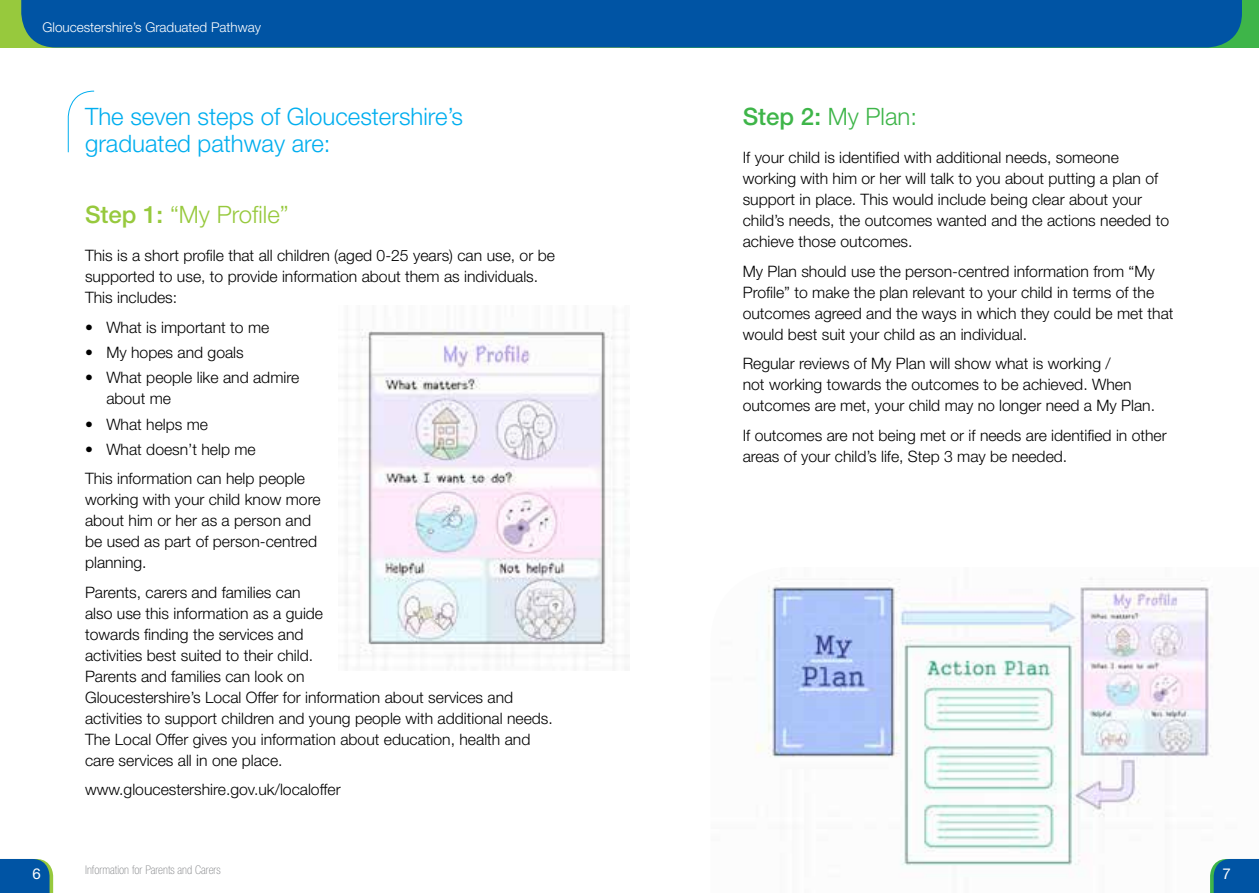
<style>
.page{position:relative;width:1259px;height:893px;background:#fff}
.page>*{position:absolute;margin:0;border:0;box-sizing:border-box;transform-origin:0 0}
.t1{font:300 24px/27px "Helvetica Neue";color:#00aeef}
.t2{font:300 24px "Helvetica Neue";color:#97c93d}
.t3{font:300 24px "Helvetica Neue";color:#3eb549}
.t4{font:300 15.75px/21px "Helvetica Neue";color:#000}
.t5{font:15px "Helvetica Neue";color:#fff}
.t6{font:300 13.5px "Helvetica Neue";color:#fff}
.t7{font:100 condensed 12px "Helvetica Neue";color:#808285}
.s1{font-weight:500}
</style>
<div class="page">
<div style="left:629px;top:0;width:630px;height:47px;background:#3eb549"></div>
<img style="left:756px;top:578px;width:503px;height:288px">
<img style="left:344px;top:329px;width:286px;height:330px">
<div style="left:0;top:0;width:629px;height:47px;background:#97c93d"></div>
<div style="left:21px;top:0;width:1221px;height:47px;background:#0054a4"></div>
<svg style="left:0;top:859px;width:53px;height:34px;background:#11619f"></svg>
<svg style="left:1210px;top:859px;width:49px;height:34px;background:#0d61a0"></svg>
<svg style="left:68px;top:90px;width:27px;height:63px"></svg>
<p class="t6" style="left:43px;top:19px;width:220px">Gloucestershire’s Graduated Pathway</p>
<h1 class="t1" style="left:85px;top:103px;width:379px">The seven steps of Gloucestershire’s graduated pathway are:</h1>
<h1 class="t2" style="left:85px;top:200px;width:205px"><span class="s1">Step 1:</span> “My Profile”</h1>
<p class="t4" style="left:85px;top:245px;width:471px">This is a short profile that all children (aged 0-25 years) can use, or be supported to use, to provide information about them as individuals.<br>This includes:</p>
<p class="t4" style="left:85px;top:316px;width:186px">• What is important to me</p>
<p class="t4" style="left:85px;top:342px;width:160px">• My hopes and goals</p>
<p class="t4" style="left:106px;top:367px;width:194px;text-indent:-21px">• What people like and admire about me</p>
<p class="t4" style="left:85px;top:413px;width:125px">• What helps me</p>
<p class="t4" style="left:85px;top:434px;width:221px;line-height:29.5px">• What doesn’t help me<br>This information can help people</p>
<p class="t4" style="left:85px;top:489px;width:237px">working with your child know more about him or her as a person and be used as part of person-centred planning.</p>
<p class="t4" style="left:85px;top:581px;width:469px">Parents, carers and families can<br>also use this information as a guide<br>towards finding the services and<br>activities best suited to their child.<br>Parents and families can look on<br>Gloucestershire’s Local Offer for information about services and activities to support children and young people with additional needs.<br>The Local Offer gives you information about education, health and care services all in one place.</p>
<p class="t4" style="left:85px;top:779px;width:257px">www.gloucestershire.gov.uk/localoffer</p>
<h1 class="t3" style="left:742px;top:102px;width:176px"><span class="s1">Step 2:</span> My Plan:</h1>
<p class="t4" style="left:742px;top:147px;width:428px">If your child is identified with additional needs, someone working with him or her will talk to you about putting a plan of support in place. This would include being clear about your child’s needs, the outcomes wanted and the actions needed to achieve those outcomes.</p>
<p class="t4" style="left:742px;top:260px;width:432px">My Plan should use the person-centred information from “My Profile” to make the plan relevant to your child in terms of the outcomes agreed and the ways in which they could be met that would best suit your child as an individual.</p>
<p class="t4" style="left:742px;top:353px;width:414px">Regular reviews of My Plan will show what is working /<br>not working towards the outcomes to be achieved. When outcomes are met, your child may no longer need a My Plan.</p>
<p class="t4" style="left:742px;top:424px;width:425px">If outcomes are not being met or if needs are identified in other areas of your child’s life, Step 3 may be needed.</p>
<p class="t7" style="left:85px;top:863px;width:137px">Information for Parents and Carers</p>
<p class="t5" style="left:32px;top:865px;width:10px">6</p>
<p class="t5" style="left:1222px;top:865px;width:10px">7</p>
</div>
